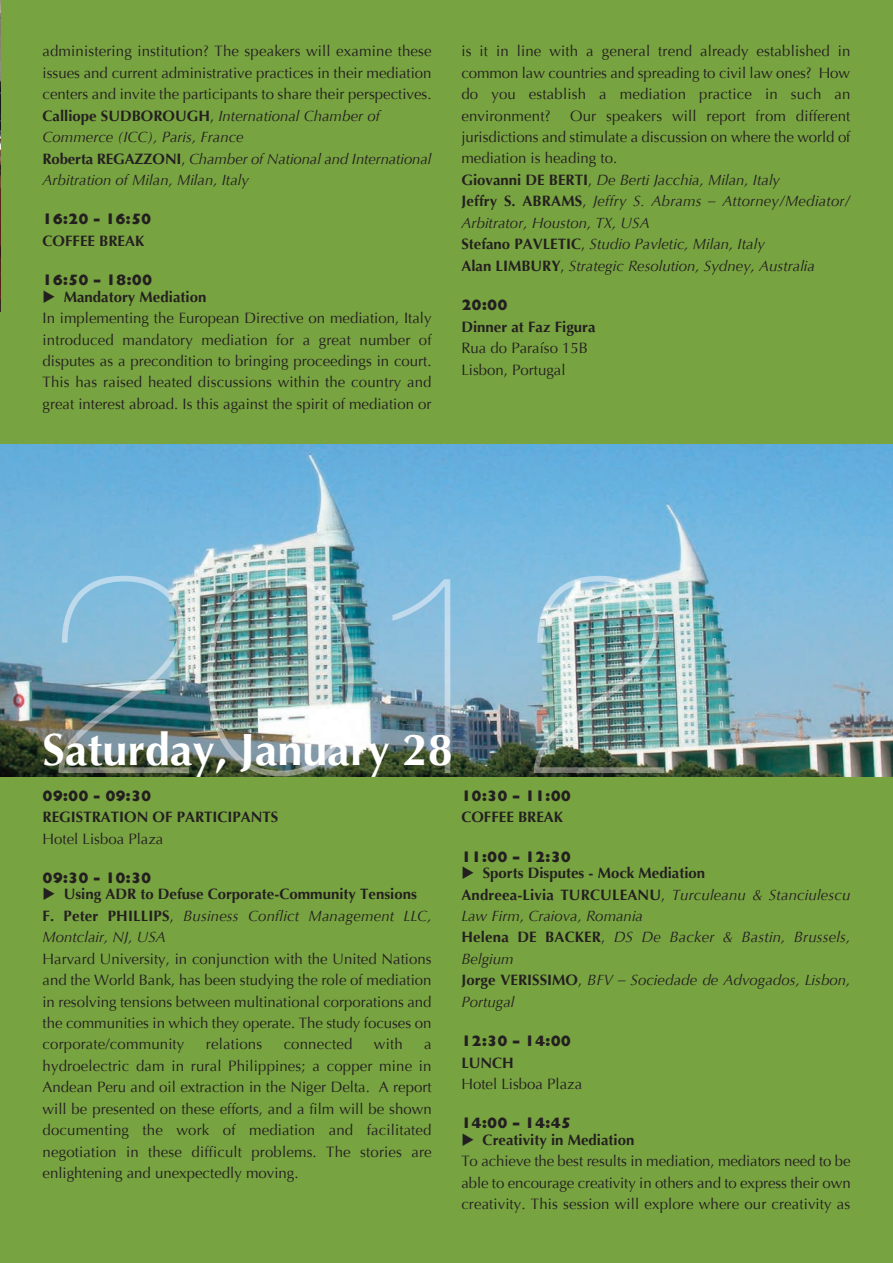
<style>
.page{position:relative;width:893px;height:1263px;background:#78a341}
.page>*{position:absolute;margin:0;border:0;box-sizing:border-box;transform-origin:0 0}
.t1{font:700 45px "Optima";color:#fff}
.t2{font:15px/21.5px "Optima";color:#231f20}
.t3{font:italic 15px/21.5px "Optima";color:#231f20}
.t4{font:700 15px/21.5px "Optima";color:#231f20}
.t5{font:800 15px "Gill Sans";color:#231f20}
.s1{font-weight:700}
.s2{font-style:italic}
.s3{font-style:normal}
.s4{font-weight:700;font-style:normal}
.s5{font-weight:400}
.s6{font-weight:400;font-style:italic}
</style>
<div class="page">
<img style="left:0;top:0;width:1px;height:312px">
<img style="left:0;top:445px;width:893px;height:332px">
<img style="left:58px;top:576px;width:606px;height:200px">
<p class="t2" style="left:43px;top:41px;width:391px">administering institution? The speakers will examine these issues and current administrative practices in their mediation centers and invite the participants to share their perspectives.<br><span class="s1">Calliope SUDBOROUGH</span>, <span class="s2">International Chamber of Commerce (ICC), Paris, France<br></span><span class="s1">Roberta REGAZZONI</span>, <span class="s2">Chamber of National and International Arbitration of Milan, Milan, Italy</span></p>
<p class="t5" style="left:43px;top:210px;width:110px">16:20 - 16:50</p>
<p class="t4" style="left:43px;top:230px;width:103px">COFFEE BREAK</p>
<p class="t5" style="left:43px;top:271px;width:111px">16:50 – 18:00</p>
<p class="t2" style="left:43px;top:286px;width:391px">◆ <span class="s1">Mandatory Mediation<br></span>In implementing the European Directive on mediation, Italy introduced mandatory mediation for a great number of disputes as a precondition to bringing proceedings in court.<br>This has raised heated discussions within the country and great interest abroad. Is this against the spirit of mediation or</p>
<p class="t2" style="left:461px;top:41px;width:391px;text-align:justify">is it in line with a general trend already established in common law countries and spreading to civil law ones? How do you establish a mediation practice in such an environment?</p>
<p class="t3" style="left:461px;top:105px;width:391px;text-indent:109px"><span class="s3">Our speakers will report from different jurisdictions and stimulate a discussion on where the world of mediation is heading to.<br></span><span class="s4">Giovanni DE BERTI</span><span class="s3">,</span> De Berti Jacchia, Milan, Italy<br><span class="s4">Jeffry S. ABRAMS</span><span class="s3">,</span> Jeffry S. Abrams – Attorney/Mediator/ Arbitrator, Houston, TX, USA<br><span class="s4">Stefano PAVLETIC</span><span class="s3">,</span> Studio Pavletic, Milan, Italy<br><span class="s4">Alan LIMBURY</span><span class="s3">,</span> Strategic Resolution, Sydney, Australia</p>
<p class="t5" style="left:461px;top:296px;width:48px">20:00</p>
<p class="t4" style="left:461px;top:316px;width:136px">Dinner at Faz Figura</p>
<p class="t2" style="left:461px;top:338px;width:128px">Rua do Paraíso 15B<br>Lisbon, Portugal</p>
<h1 class="t1" style="left:43px;top:723px;width:412px">Saturday, January 28</h1>
<p class="t5" style="left:43px;top:787px;width:110px">09:00 - 09:30</p>
<p class="t4" style="left:43px;top:807px;width:237px">REGISTRATION OF PARTICIPANTS</p>
<p class="t2" style="left:43px;top:828px;width:122px">Hotel Lisboa Plaza</p>
<p class="t5" style="left:43px;top:869px;width:110px">09:30 - 10:30</p>
<p class="t4" style="left:43px;top:884px;width:391px">◆ Using ADR to Defuse Corporate-Community Tensions<br>F. Peter PHILLIPS<span class="s5">,</span> <span class="s6">Business Conflict Management LLC,<br>Montclair, NJ, USA</span></p>
<p class="t2" style="left:43px;top:948px;width:391px;text-align:justify">Harvard University, in conjunction with the United Nations and the World Bank, has been studying the role of mediation in resolving tensions between multinational corporations and the communities in which they operate. The study focuses on corporate/community</p>
<p class="t2" style="left:206px;top:1034px;width:58px">relations</p>
<p class="t2" style="left:284px;top:1034px;width:70px">connected</p>
<p class="t2" style="left:374px;top:1034px;width:30px">with</p>
<p class="t2" style="left:43px;top:1034px;width:391px;text-align:justify;text-indent:382px">a hydroelectric dam in rural Philippines; a copper mine in Andean Peru and oil extraction in the Niger Delta. A report will be presented on these efforts, and a film will be shown documenting the work of mediation and facilitated negotiation in these difficult problems. The stories are enlightening and unexpectedly moving.</p>
<p class="t5" style="left:461px;top:787px;width:111px">10:30 – 11:00</p>
<p class="t4" style="left:461px;top:807px;width:103px">COFFEE BREAK</p>
<p class="t5" style="left:461px;top:848px;width:111px">11:00 – 12:30</p>
<p class="t3" style="left:461px;top:862px;width:391px">◆ <span class="s4">Sports Disputes - Mock Mediation<br>Andreea-Livia TURCULEANU</span><span class="s3">,</span> Turculeanu &amp; Stanciulescu Law Firm, Craiova, Romania<br><span class="s4">Helena DE BACKER</span><span class="s3">,</span> DS De Backer &amp; Bastin, Brussels, Belgium<br><span class="s4">Jorge VERISSIMO</span><span class="s3">,</span> BFV – Sociedade de Advogados, Lisbon, Portugal</p>
<p class="t5" style="left:461px;top:1032px;width:111px">12:30 – 14:00</p>
<p class="t4" style="left:461px;top:1052px;width:54px">LUNCH</p>
<p class="t2" style="left:461px;top:1073px;width:122px">Hotel Lisboa Plaza</p>
<p class="t5" style="left:461px;top:1114px;width:111px">14:00 – 14:45</p>
<p class="t2" style="left:461px;top:1129px;width:391px">◆ <span class="s1">Creativity in Mediation<br></span>To achieve the best results in mediation, mediators need to be able to encourage creativity in others and to express their own creativity. This session will explore where our creativity as</p>
</div>
